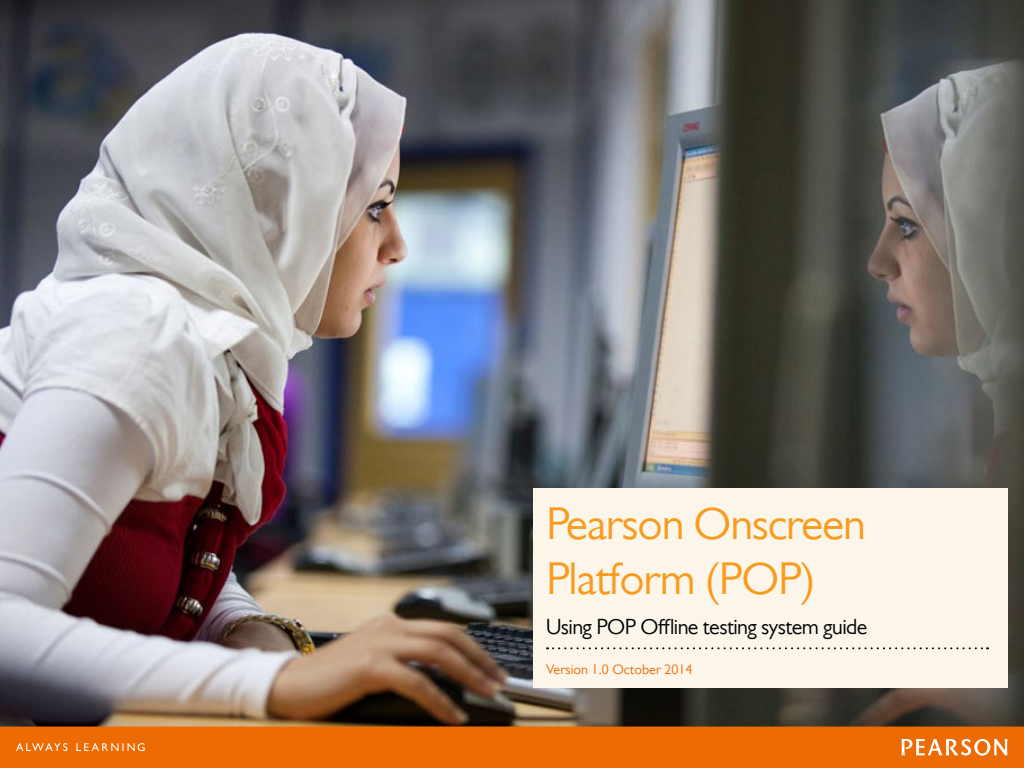
<style>
.page{position:relative;width:1024px;height:768px;background:#fff}
.page>*{position:absolute;margin:0;border:0;box-sizing:border-box;transform-origin:0 0}
.t1{font:46px/55.2px "Gill Sans MT Pro";letter-spacing:-.025em;color:#f99b1c}
.t2{font:22px "Gill Sans MT Pro";letter-spacing:-.025em;color:#000}
.t3{font:14px "Gill Sans MT Pro";color:#ed6b05}
</style>
<div class="page">
<img style="left:0;top:0;width:1024px;height:727px">
<div style="left:0;top:727px;width:1024px;height:41px;background:#ed6b05"></div>
<svg style="left:902px;top:739px;width:105px;height:17px"></svg>
<svg style="left:16px;top:743px;width:129px;height:8px"></svg>
<div style="left:533px;top:488px;width:475px;height:200px;background:#fbf5ea"></div>
<svg style="left:547px;top:647px;width:441px;height:2px"></svg>
<h1 class="t1" style="left:546px;top:496px;width:321px">Pearson Onscreen<br>Platform (POP)</h1>
<p class="t2" style="left:546px;top:614px;width:323px">Using POP Offline testing system guide</p>
<p class="t3" style="left:546px;top:661px;width:148px">Version 1.0 October 2014</p>
</div>
